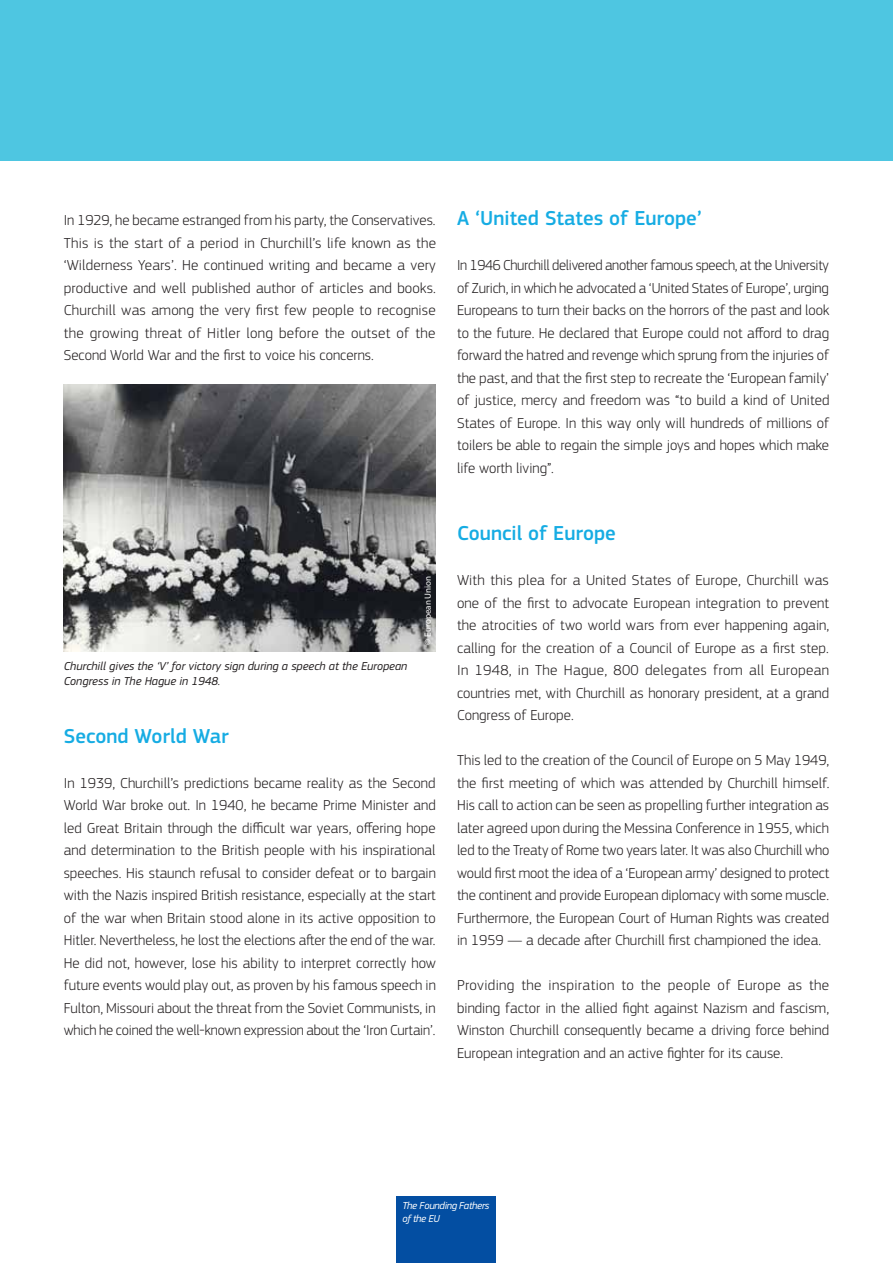
<style>
.page{position:relative;width:893px;height:1263px;background:#fff}
.page>*{position:absolute;margin:0;border:0;box-sizing:border-box;transform-origin:0 0}
.t1{font:500 21px "EC Square Sans Pro";color:#16ace3}
.t2{font:300 15px/22.5px "EC Square Sans Pro";color:#231f20;text-align:justify}
.t3{font:italic 12px/15px "EC Square Sans Pro";color:#231f20}
.t4{font:italic 10.5px/12.6px "EC Square Sans Pro";letter-spacing:-.03em;color:#fff}
.t5{font:9px "Myriad Pro";color:#fff}
</style>
<div class="page">
<div style="left:0;top:0;width:893px;height:160px;background:#4ec6e1"></div>
<img style="left:64px;top:385px;width:372px;height:267px">
<div style="left:397px;top:1196px;width:99px;height:67px;background:#034ea2"></div>
<hr style="left:892px;top:160px;width:1px;height:542px;background:#7ad0e6">
<hr style="left:892px;top:0;width:1px;height:160px;background:#fff">
<p class="t2" style="left:64px;top:209px;width:374px">In 1929, he became estranged from his party, the Conservatives.<br>This is the start of a period in Churchill’s life known as the ‘Wilderness Years’. He continued writing and became a very productive and well published author of articles and books.<br>Churchill was among the very first few people to recognise the growing threat of Hitler long before the outset of the Second World War and the first to voice his concerns.</p>
<p class="t3" style="left:64px;top:659px;width:345px">Churchill gives the ‘V’ for victory sign during a speech at the European<br>Congress in The Hague in 1948.</p>
<p class="t5" style="left:423px;top:644px;width:70px;rotate:-90deg">© European Union</p>
<h1 class="t1" style="left:64px;top:723px;width:167px">Second World War</h1>
<p class="t2" style="left:64px;top:771px;width:374px">In 1939, Churchill’s predictions became reality as the Second World War broke out. In 1940, he became Prime Minister and led Great Britain through the difficult war years, offering hope and determination to the British people with his inspirational speeches. His staunch refusal to consider defeat or to bargain with the Nazis inspired British resistance, especially at the start of the war when Britain stood alone in its active opposition to Hitler. Nevertheless, he lost the elections after the end of the war.<br>He did not, however, lose his ability to interpret correctly how future events would play out, as proven by his famous speech in Fulton, Missouri about the threat from the Soviet Communists, in which he coined the well-known expression about the ‘Iron Curtain’.</p>
<h1 class="t1" style="left:457px;top:206px;width:246px">A ‘United States of Europe’</h1>
<p class="t2" style="left:457px;top:254px;width:374px">In 1946 Churchill delivered another famous speech, at the University of Zurich, in which he advocated a ‘United States of Europe’, urging Europeans to turn their backs on the horrors of the past and look to the future. He declared that Europe could not afford to drag forward the hatred and revenge which sprung from the injuries of the past, and that the first step to recreate the ‘European family’ of justice, mercy and freedom was “to build a kind of United States of Europe. In this way only will hundreds of millions of toilers be able to regain the simple joys and hopes which make life worth living”.</p>
<h1 class="t1" style="left:457px;top:521px;width:160px">Council of Europe</h1>
<p class="t2" style="left:457px;top:569px;width:374px">With this plea for a United States of Europe, Churchill was one of the first to advocate European integration to prevent the atrocities of two world wars from ever happening again, calling for the creation of a Council of Europe as a first step.<br>In 1948, in The Hague, 800 delegates from all European countries met, with Churchill as honorary president, at a grand Congress of Europe.</p>
<p class="t2" style="left:457px;top:749px;width:374px">This led to the creation of the Council of Europe on 5 May 1949, the first meeting of which was attended by Churchill himself.<br>His call to action can be seen as propelling further integration as later agreed upon during the Messina Conference in 1955, which led to the Treaty of Rome two years later. It was also Churchill who would first moot the idea of a ‘European army’ designed to protect the continent and provide European diplomacy with some muscle.<br>Furthermore, the European Court of Human Rights was created in 1959 — a decade after Churchill first championed the idea.</p>
<p class="t2" style="left:457px;top:974px;width:374px">Providing the inspiration to the people of Europe as the binding factor in the allied fight against Nazism and fascism, Winston Churchill consequently became a driving force behind European integration and an active fighter for its cause.</p>
<p class="t4" style="left:402px;top:1199px;width:89px">The Founding Fathers of the EU</p>
</div>
